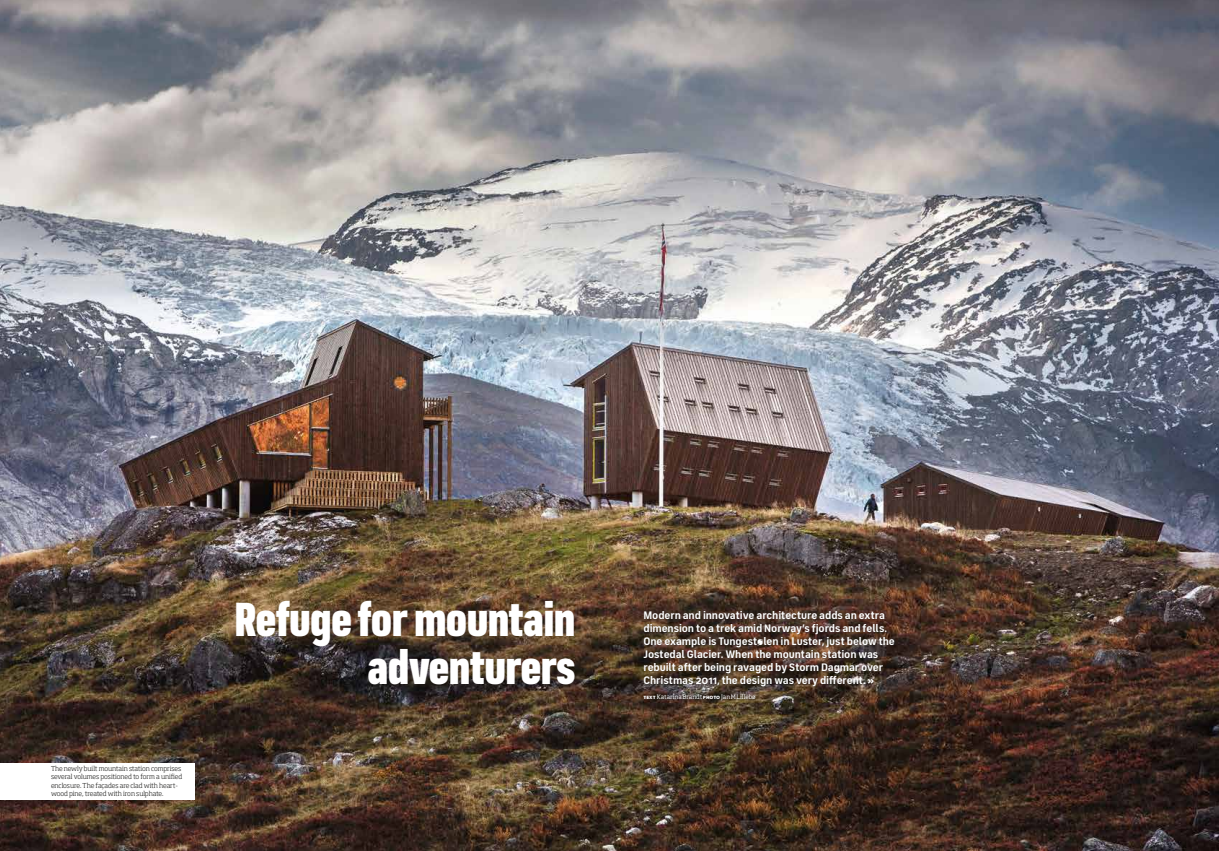
<style>
.page{position:relative;width:1219px;height:851px;background:#fff}
.page>*{position:absolute;margin:0;border:0;box-sizing:border-box;transform-origin:0 0}
.t1{font:900 48px/48px "FS Industrie Cd";letter-spacing:-.015em;color:#fff;text-align:right}
.t2{font:700 11px/13px "FS Industrie";letter-spacing:-.01em;color:#fff}
.t3{font:300 6.8px/8.5px "Soho Std";letter-spacing:-.015em;color:#1d1d1b}
.t4{font:6px "Soho Std";color:#fff}
.s1{font-family:"FS Industrie Cd";font-weight:900}
.s2{font-family:"Foundry Sterling";font-weight:800}
</style>
<div class="page">
<img style="left:0;top:0;width:1219px;height:850px">
<div style="left:230px;top:595px;width:351px;height:96px;background:#1d1d1b;opacity:.2"></div>
<div style="left:643px;top:610px;width:253px;height:91px;background:#1d1d1b;opacity:.4"></div>
<div style="left:0;top:763px;width:194px;height:36px;background:#fff"></div>
<p class="t3" style="left:51px;top:763px;width:133px">The newly built mountain station comprises several volumes positioned to form a unified enclosure. The façades are clad with heart&shy;wood pine, treated with iron sulphate.</p>
<h1 class="t1" style="left:234px;top:594px;width:342px">Refuge for mountain adventurers</h1>
<p class="t2" style="left:643px;top:608px;width:253px">Modern and innovative architecture adds an extra dimension to a trek amid Norway’s fjords and fells.<br>One example is Tungestølen in Luster, just below the Jostedal Glacier. When the mountain station was rebuilt after being ravaged by Storm Dagmar over Christmas 2011, the design was very different. <span class="s1">»</span></p>
<p class="t4" style="left:643px;top:693px;width:114px"><span class="s2">text</span> Katarina Brandt <span class="s2">photo</span> Jan M Lillebø</p>
</div>
